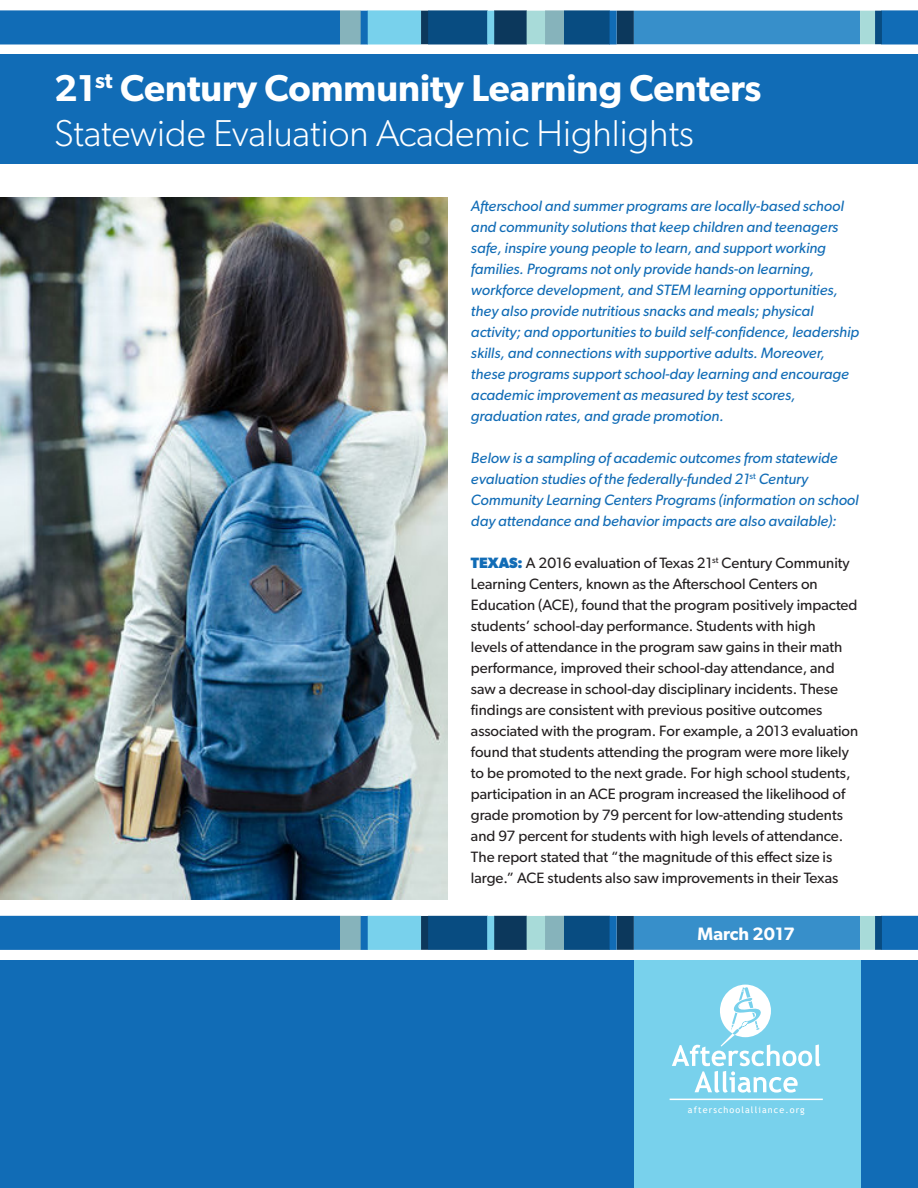
<style>
.page{position:relative;width:918px;height:1188px;background:#fff}
.page>*{position:absolute;margin:0;border:0;box-sizing:border-box;transform-origin:0 0}
.t1{font:300 37.5px "Gibson";color:#fff}
.t2{font:600 37.5px "Gibson";color:#fff}
.t3{font:600 18px "Gibson";color:#fff}
.t4{font:15px/21px "Gibson";color:#231f20}
.t5{font:italic 15px/21px "Gibson";color:#116cb6}
.t6{font:9px "Trebuchet MS";letter-spacing:.12em;color:#fff}
.s1{font-weight:700;color:#116cb6}
</style>
<div class="page">
<svg style="left:0;top:10px;width:918px;height:35px"></svg>
<div style="left:0;top:54px;width:918px;height:110px;background:#116cb6"></div>
<svg style="left:0;top:915px;width:918px;height:35px"></svg>
<div style="left:0;top:960px;width:918px;height:228px;background:#116cb6"></div>
<div style="left:634px;top:960px;width:226px;height:228px;background:#78d1ec"></div>
<svg style="left:672px;top:985px;width:149px;height:108px"></svg>
<hr style="left:670px;top:1099px;width:153px;height:1px;background:#fff">
<img style="left:0;top:198px;width:447px;height:702px">
<p class="t2" style="left:54px;top:66px;width:709px">21<sup>st</sup> Century Community Learning Centers</p>
<p class="t1" style="left:54px;top:110px;width:641px">Statewide Evaluation Academic Highlights</p>
<p class="t5" style="left:471px;top:195px;width:390px">Afterschool and summer programs are locally-based school and community solutions that keep children and teenagers safe, inspire young people to learn, and support working families. Programs not only provide hands-on learning, workforce development, and STEM learning opportunities, they also provide nutritious snacks and meals; physical activity; and opportunities to build self-confidence, leadership skills, and connections with supportive adults. Moreover, these programs support school-day learning and encourage academic improvement as measured by test scores, graduation rates, and grade promotion.</p>
<p class="t5" style="left:471px;top:447px;width:389px">Below is a sampling of academic outcomes from statewide evaluation studies of the federally-funded 21<sup>st</sup> Century Community Learning Centers Programs (information on school day attendance and behavior impacts are also available):</p>
<p class="t4" style="left:471px;top:552px;width:389px"><span class="s1">TEXAS:</span> A 2016 evaluation of Texas 21<sup>st</sup> Century Community Learning Centers, known as the Afterschool Centers on Education (ACE), found that the program positively impacted students’ school-day performance. Students with high<br>levels of attendance in the program saw gains in their math performance, improved their school-day attendance, and saw a decrease in school-day disciplinary incidents. These findings are consistent with previous positive outcomes associated with the program. For example, a 2013 evaluation found that students attending the program were more likely to be promoted to the next grade. For high school students, participation in an ACE program increased the likelihood of grade promotion by 79 percent for low-attending students and 97 percent for students with high levels of attendance.<br>The report stated that “the magnitude of this effect size is large.” ACE students also saw improvements in their Texas</p>
<p class="t3" style="left:698px;top:923px;width:99px">March 2017</p>
<p class="t6" style="left:688px;top:1104px;width:118px">afterschoolalliance.org</p>
</div>
